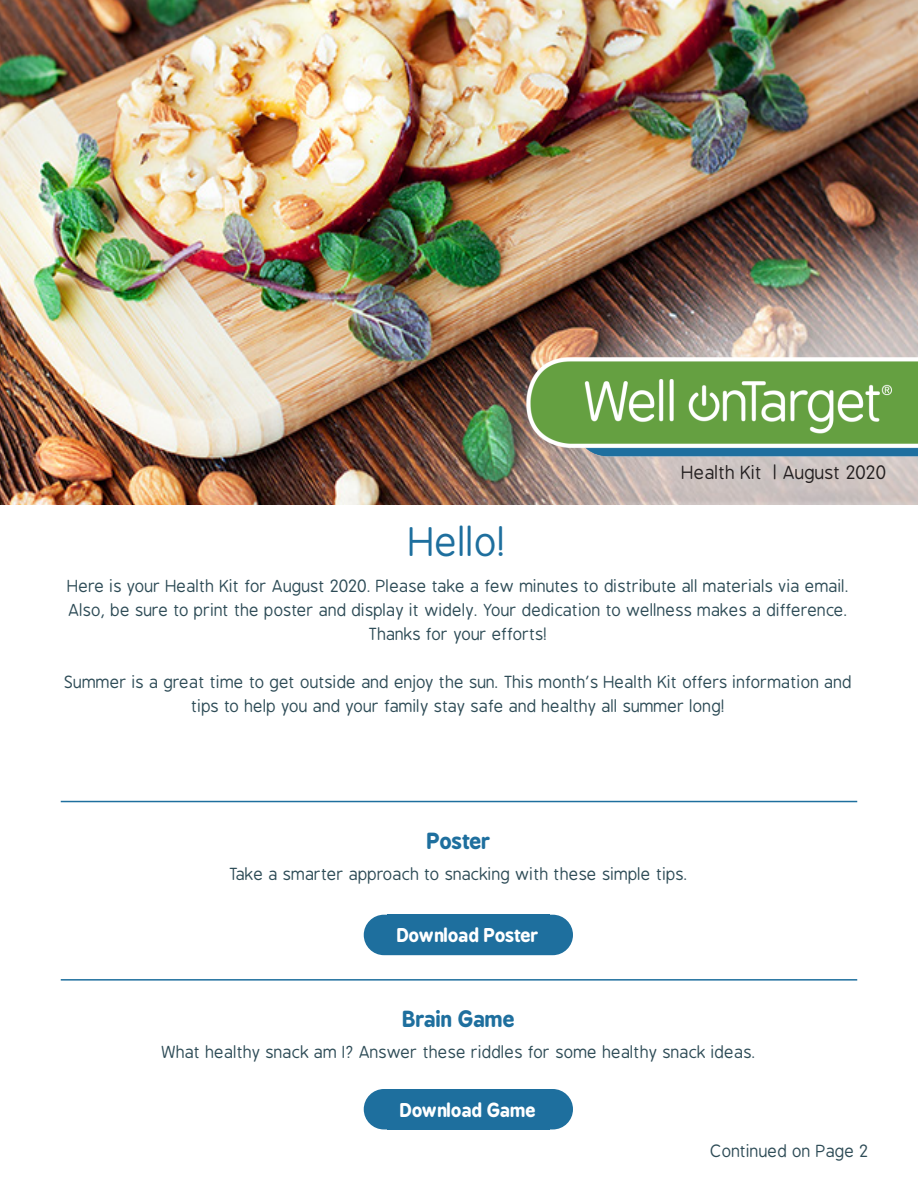
<style>
.page{position:relative;width:918px;height:1188px;background:#fff}
.page>*{position:absolute;margin:0;border:0;box-sizing:border-box;transform-origin:0 0}
.Page_or_Section_Titl{font:39px "B Preplay";color:#1e6f9e}
.Heading_3_-_Section{font:700 21px "B Preplay";color:#1e6f9e}
.Button_CTA{font:700 18px "B Preplay";color:#fff}
.t1{font:18px "B Preplay";color:#231f20}
.Heading_1{font:16.5px/24px "B Preplay";color:#2d4b56;text-align:center}
.Body_Copy{font:16.5px "B Preplay";color:#2d4b56}
</style>
<div class="page">
<img style="left:0;top:0;width:918px;height:505px">
<div style="left:364px;top:915px;width:209px;height:40px;background:#1e6f9e;border-radius:20px"></div>
<hr style="left:61px;top:801px;width:796px;height:1px;background:#1e6f9e">
<hr style="left:61px;top:979px;width:796px;height:2px;background:#1e6f9e">
<div style="left:364px;top:1089px;width:209px;height:41px;background:#1e6f9e;border-radius:20px"></div>
<img style="left:509px;top:334px;width:409px;height:139px">
<p class="t1" style="left:682px;top:463px;width:206px">Health Kit | August 2020</p>
<p class="Page_or_Section_Titl" style="left:410px;top:521px;width:99px">Hello!</p>
<p class="Heading_1" style="left:68px;top:575px;width:783px">Here is your Health Kit for August 2020. Please take a few minutes to distribute all materials via email.</p>
<p class="Heading_1" style="left:69px;top:599px;width:781px">Also, be sure to print the poster and display it widely. Your dedication to wellness makes a difference.<br>Thanks for your efforts!</p>
<p class="Heading_1" style="left:65px;top:671px;width:789px">Summer is a great time to get outside and enjoy the sun. This month’s Health Kit offers information and tips to help you and your family stay safe and healthy all summer long!</p>
<p class="Heading_3_-_Section" style="left:427px;top:829px;width:65px">Poster</p>
<p class="Body_Copy" style="left:230px;top:865px;width:460px">Take a smarter approach to snacking with these simple tips.</p>
<p class="Button_CTA" style="left:397px;top:925px;width:143px">Download Poster</p>
<p class="Heading_3_-_Section" style="left:403px;top:1007px;width:114px">Brain Game</p>
<p class="Body_Copy" style="left:162px;top:1043px;width:596px">What healthy snack am I? Answer these riddles for some healthy snack ideas.</p>
<p class="Button_CTA" style="left:400px;top:1099px;width:137px">Download Game</p>
<p class="Body_Copy" style="left:711px;top:1142px;width:160px">Continued on Page 2</p>
</div>
